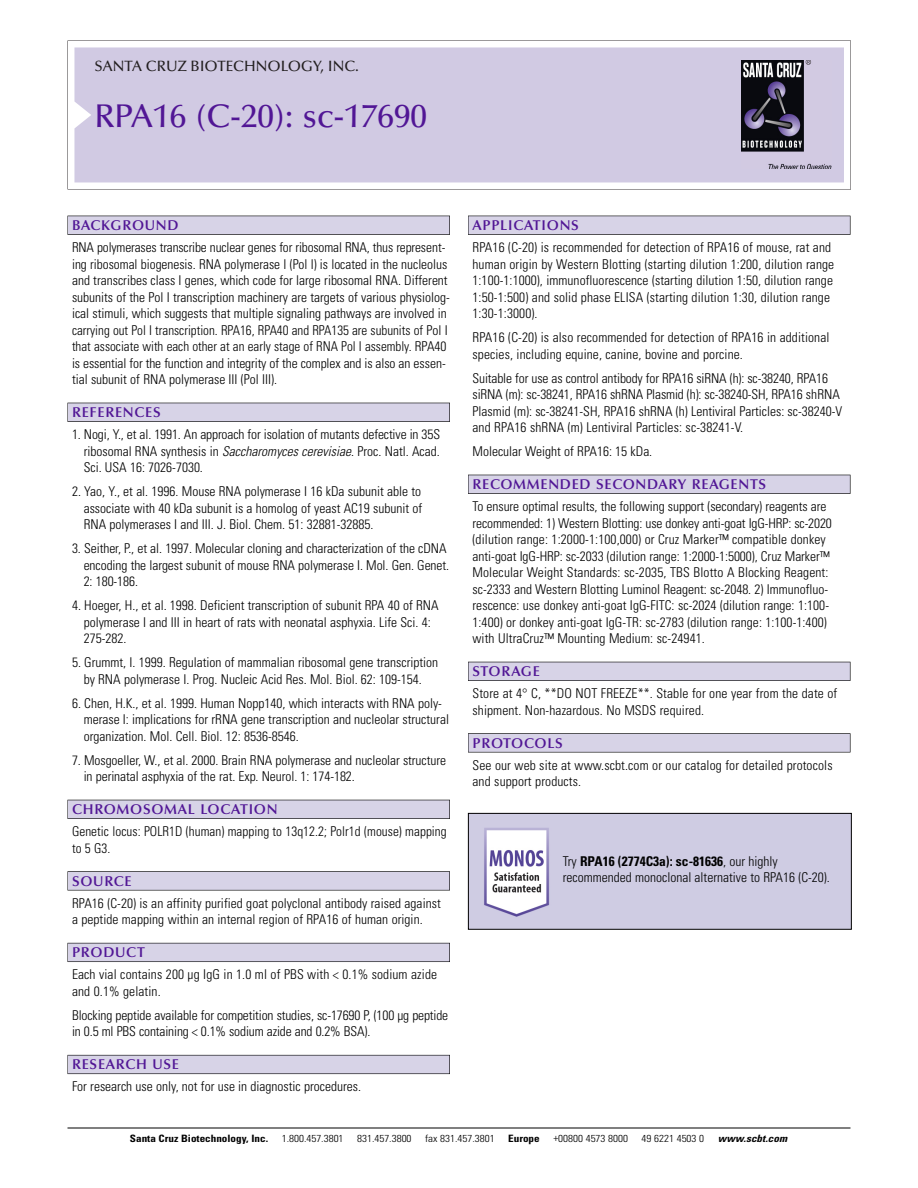
<style>
.page{position:relative;width:918px;height:1188px;background:#fff}
.page>*{position:absolute;margin:0;border:0;box-sizing:border-box;transform-origin:0 0}
.t1{font:500 33px "Optima";color:#511695}
.t2{font:500 15px "Optima";color:#231f20}
.t3{font:600 14.25px "Optima";letter-spacing:.05em;color:#511695}
.t4{font:300 condensed 13.5px/16.5px "Univers";color:#000}
.t5{font:300 condensed 10.2px "Univers";color:#000;scale:1.1 1}
.t6{font:700 condensed 10.2px "Univers";color:#000;scale:1.1 1}
.t7{font:italic 700 condensed 10.2px "Univers";letter-spacing:.005em;color:#000;scale:1.1 1}
.s1{font-style:italic}
.s2{font-weight:700}
</style>
<div class="page">
<svg style="left:68px;top:40px;width:783px;height:149px"></svg>
<div style="left:74px;top:47px;width:770px;height:135px;background:#d1cae3"></div>
<img style="left:741px;top:60px;width:90px;height:108px">
<div style="left:68px;top:216px;width:382px;height:19px;background:#525155"></div>
<div style="left:68px;top:216px;width:381px;height:18px;background:#d7d3e7"></div>
<div style="left:68px;top:403px;width:382px;height:19px;background:#515055"></div>
<div style="left:68px;top:403px;width:381px;height:18px;background:#d7d3e7"></div>
<div style="left:68px;top:800px;width:382px;height:19px;background:#525158"></div>
<div style="left:68px;top:800px;width:381px;height:18px;background:#d7d3e7"></div>
<div style="left:68px;top:871px;width:382px;height:19px;background:#575759"></div>
<div style="left:68px;top:872px;width:381px;height:18px;background:#d7d3e7"></div>
<div style="left:68px;top:943px;width:382px;height:19px;background:#5b5a62"></div>
<div style="left:68px;top:943px;width:381px;height:18px;background:#d7d3e7"></div>
<div style="left:68px;top:1055px;width:382px;height:19px;background:#66646e"></div>
<div style="left:68px;top:1055px;width:381px;height:18px;background:#d7d3e7"></div>
<div style="left:468px;top:216px;width:382px;height:19px;background:#525155"></div>
<div style="left:468px;top:216px;width:382px;height:18px;background:#d7d3e7"></div>
<div style="left:468px;top:475px;width:382px;height:19px;background:#515055"></div>
<div style="left:468px;top:475px;width:382px;height:18px;background:#d7d3e7"></div>
<div style="left:468px;top:662px;width:382px;height:19px;background:#525158"></div>
<div style="left:468px;top:662px;width:382px;height:18px;background:#d7d3e7"></div>
<div style="left:468px;top:733px;width:382px;height:19px;background:#575759"></div>
<div style="left:468px;top:734px;width:382px;height:18px;background:#d7d3e7"></div>
<hr style="left:68px;top:1128px;width:782px;height:1px;background:#000">
<img style="left:470px;top:815px;width:380px;height:113px">
<div style="left:468px;top:813px;width:384px;height:117px;border:1px solid #000"></div>
<p class="t2" style="left:94px;top:61px;width:266px">SANTA CRUZ BIOTECHNOLOGY, INC.</p>
<h1 class="t1" style="left:94px;top:103px;width:334px">RPA16 (C-20): sc-17690</h1>
<p class="t3" style="left:72px;top:219px;width:108px">BACKGROUND</p>
<p class="t4" style="left:72px;top:240px;width:379px">RNA polymerases transcribe nuclear genes for ribosomal RNA, thus represent&shy;ing ribosomal biogenesis. RNA polymerase I (Pol I) is located in the nucleolus and transcribes class I genes, which code for large ribosomal RNA. Different subunits of the Pol I transcription machinery are targets of various physiolog&shy;ical stimuli, which suggests that multiple signaling pathways are involved in carrying out Pol I transcription. RPA16, RPA40 and RPA135 are subunits of Pol I that associate with each other at an early stage of RNA Pol I assembly. RPA40 is essential for the function and integrity of the complex and is also an essen&shy;tial subunit of RNA polymerase III (Pol III).</p>
<p class="t3" style="left:72px;top:407px;width:90px">REFERENCES</p>
<p class="t4" style="left:84px;top:427px;width:358px;text-align:justify;text-indent:-12px">1. Nogi, Y., et al. 1991. An approach for isolation of mutants defective in 35S ribosomal RNA synthesis in <span class="s1">Saccharomyces cerevisiae</span>. Proc. Natl. Acad.<br>Sci. USA 16: 7026-7030.</p>
<p class="t4" style="left:84px;top:484px;width:340px;text-align:justify;text-indent:-12px">2. Yao, Y., et al. 1996. Mouse RNA polymerase I 16 kDa subunit able to associate with 40 kDa subunit is a homolog of yeast AC19 subunit of RNA polymerases I and III. J. Biol. Chem. 51: 32881-32885.</p>
<p class="t4" style="left:84px;top:541px;width:367px;text-indent:-12px">3. Seither, P., et al. 1997. Molecular cloning and characterization of the cDNA encoding the largest subunit of mouse RNA polymerase I. Mol. Gen. Genet.<br>2: 180-186.</p>
<p class="t4" style="left:84px;top:598px;width:356px;text-indent:-12px">4. Hoeger, H., et al. 1998. Deficient transcription of subunit RPA 40 of RNA polymerase I and III in heart of rats with neonatal asphyxia. Life Sci. 4:<br>275-282.</p>
<p class="t4" style="left:72px;top:655px;width:368px;text-align:center">5. Grummt, I. 1999. Regulation of mammalian ribosomal gene transcription by RNA polymerase I. Prog. Nucleic Acid Res. Mol. Biol. 62: 109-154.</p>
<p class="t4" style="left:84px;top:696px;width:367px;text-indent:-12px">6. Chen, H.K., et al. 1999. Human Nopp140, which interacts with RNA poly&shy;merase I: implications for rRNA gene transcription and nucleolar structural organization. Mol. Cell. Biol. 12: 8536-8546.</p>
<p class="t4" style="left:84px;top:753px;width:364px;text-indent:-12px">7. Mosgoeller, W., et al. 2000. Brain RNA polymerase and nucleolar structure in perinatal asphyxia of the rat. Exp. Neurol. 1: 174-182.</p>
<p class="t3" style="left:72px;top:804px;width:207px">CHROMOSOMAL LOCATION</p>
<p class="t4" style="left:72px;top:824px;width:376px">Genetic locus: POLR1D (human) mapping to 13q12.2; Polr1d (mouse) mapping to 5 G3.</p>
<p class="t3" style="left:72px;top:875px;width:61px">SOURCE</p>
<p class="t4" style="left:72px;top:896px;width:370px">RPA16 (C-20) is an affinity purified goat polyclonal antibody raised against a peptide mapping within an internal region of RPA16 of human origin.</p>
<p class="t3" style="left:72px;top:947px;width:74px">PRODUCT</p>
<p class="t4" style="left:72px;top:967px;width:367px">Each vial contains 200 µg IgG in 1.0 ml of PBS with &lt; 0.1% sodium azide and 0.1% gelatin.</p>
<p class="t4" style="left:72px;top:1008px;width:378px">Blocking peptide available for competition studies, sc-17690 P, (100 µg peptide in 0.5 ml PBS containing &lt; 0.1% sodium azide and 0.2% BSA).</p>
<p class="t3" style="left:72px;top:1059px;width:109px">RESEARCH USE</p>
<p class="t4" style="left:72px;top:1079px;width:290px">For research use only, not for use in diagnostic procedures.</p>
<p class="t3" style="left:473px;top:219px;width:108px">APPLICATIONS</p>
<p class="t4" style="left:473px;top:240px;width:363px">RPA16 (C-20) is recommended for detection of RPA16 of mouse, rat and human origin by Western Blotting (starting dilution 1:200, dilution range 1:100-1:1000), immunofluorescence (starting dilution 1:50, dilution range 1:50-1:500) and solid phase ELISA (starting dilution 1:30, dilution range 1:30-1:3000).</p>
<p class="t4" style="left:473px;top:330px;width:359px">RPA16 (C-20) is also recommended for detection of RPA16 in additional species, including equine, canine, bovine and porcine.</p>
<p class="t4" style="left:473px;top:371px;width:371px">Suitable for use as control antibody for RPA16 siRNA (h): sc-38240, RPA16 siRNA (m): sc-38241, RPA16 shRNA Plasmid (h): sc-38240-SH, RPA16 shRNA Plasmid (m): sc-38241-SH, RPA16 shRNA (h) Lentiviral Particles: sc-38240-V and RPA16 shRNA (m) Lentiviral Particles: sc-38241-V.</p>
<p class="t4" style="left:473px;top:444px;width:181px">Molecular Weight of RPA16: 15 kDa.</p>
<p class="t3" style="left:473px;top:479px;width:295px">RECOMMENDED SECONDARY REAGENTS</p>
<p class="t4" style="left:473px;top:499px;width:361px">To ensure optimal results, the following support (secondary) reagents are recommended: 1) Western Blotting: use donkey anti-goat IgG-HRP: sc-2020 (dilution range: 1:2000-1:100,000) or Cruz Marker™ compatible donkey anti-goat IgG-HRP: sc-2033 (dilution range: 1:2000-1:5000), Cruz Marker™ Molecular Weight Standards: sc-2035, TBS Blotto A Blocking Reagent: sc-2333 and Western Blotting Luminol Reagent: sc-2048. 2) Immunofluo&shy;rescence: use donkey anti-goat IgG-FITC: sc-2024 (dilution range: 1:100- 1:400) or donkey anti-goat IgG-TR: sc-2783 (dilution range: 1:100-1:400) with UltraCruz™ Mounting Medium: sc-24941.</p>
<p class="t3" style="left:473px;top:666px;width:69px">STORAGE</p>
<p class="t4" style="left:473px;top:686px;width:366px">Store at 4° C, **DO NOT FREEZE**. Stable for one year from the date of shipment. Non-hazardous. No MSDS required.</p>
<p class="t3" style="left:473px;top:737px;width:92px">PROTOCOLS</p>
<p class="t4" style="left:473px;top:758px;width:362px">See our web site at www.scbt.com or our catalog for detailed protocols and support products.</p>
<p class="t4" style="left:563px;top:854px;width:268px">Try <span class="s2">RPA16 (2774C3a): sc-81636</span>, our highly recommended monoclonal alternative to RPA16 (C-20).</p>
<p class="t6" style="left:130px;top:1135px;width:127px">Santa Cruz Biotechnology, Inc.</p>
<p class="t5" style="left:282px;top:1135px;width:58px">1.800.457.3801</p>
<p class="t5" style="left:357px;top:1135px;width:51px">831.457.3800</p>
<p class="t5" style="left:425px;top:1135px;width:65px">fax 831.457.3801</p>
<p class="t6" style="left:508px;top:1135px;width:30px">Europe</p>
<p class="t5" style="left:553px;top:1135px;width:69px">+00800 4573 8000</p>
<p class="t5" style="left:642px;top:1135px;width:58px">49 6221 4503 0</p>
<p class="t7" style="left:718px;top:1135px;width:64px">www.scbt.com</p>
</div>
